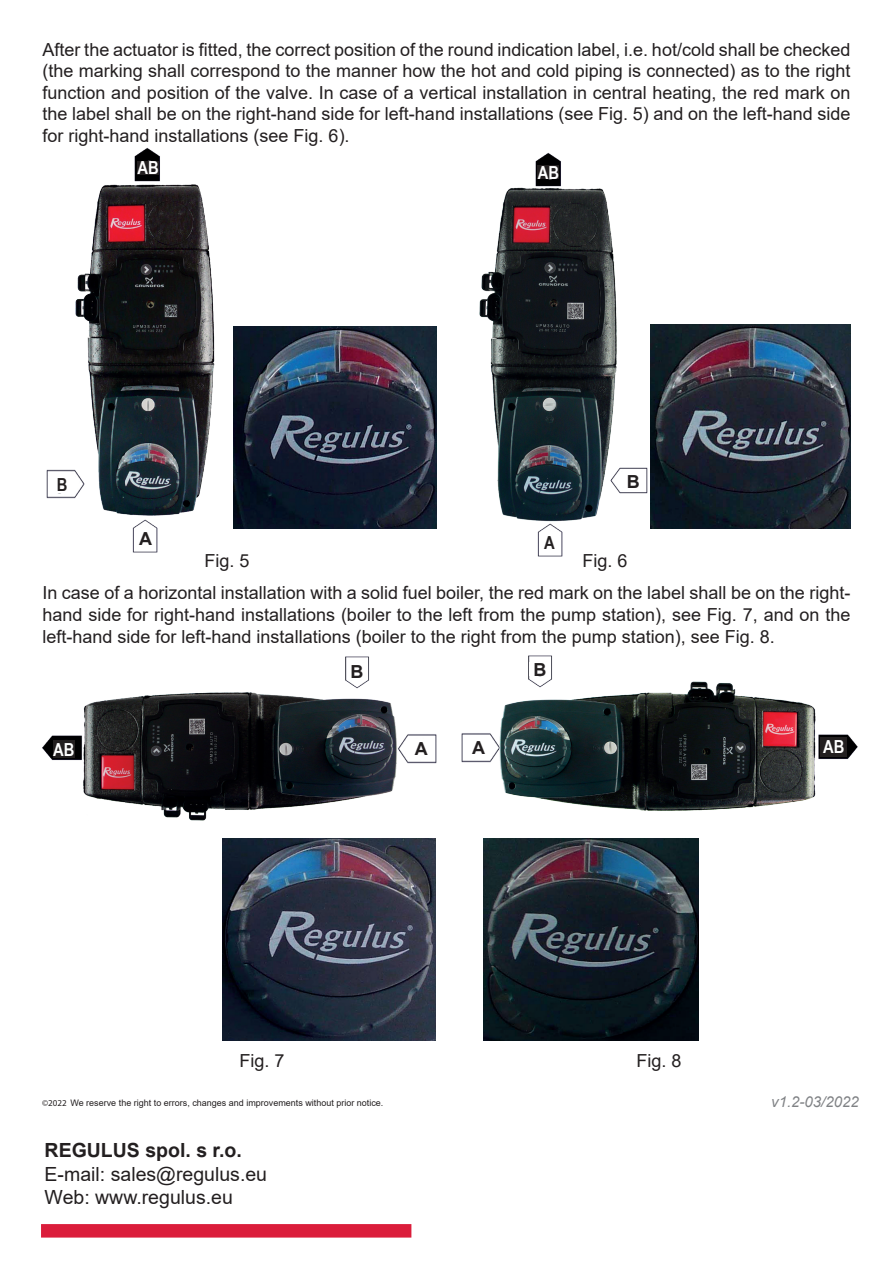
<style>
.page{position:relative;width:893px;height:1263px;background:#fff}
.page>*{position:absolute;margin:0;border:0;box-sizing:border-box;transform-origin:0 0}
.t1{font:19.5px/23.4px "Arial";color:#231f20}
.t2{font:700 19.5px "Arial";color:#231f20}
.t3{font:18px/21.6px "Arial";color:#231f20}
.t4{font:700 18px "Arial Narrow";color:#fff}
.t5{font:700 18px "Arial";color:#231f20}
.t6{font:700 18px "Arial Narrow";color:#231f20}
.t7{font:italic 15px "Arial";color:#808285}
.t8{font:9px "Arial";color:#231f20}
.s1{font-family:"Myriad Pro"}
</style>
<div class="page">
<div style="left:41px;top:1224px;width:370px;height:13px;background:#db1d3b"></div>
<img style="left:483px;top:839px;width:215px;height:201px">
<img style="left:650px;top:325px;width:200px;height:204px">
<img style="left:234px;top:326px;width:202px;height:203px">
<img style="left:223px;top:839px;width:212px;height:201px">
<img style="left:345px;top:656px;width:24px;height:33px">
<img style="left:132px;top:521px;width:26px;height:32px">
<img style="left:134px;top:148px;width:26px;height:34px">
<img style="left:46px;top:469px;width:28px;height:30px">
<img style="left:43px;top:735px;width:39px;height:25px">
<img style="left:400px;top:734px;width:37px;height:30px">
<img style="left:537px;top:523px;width:26px;height:34px">
<img style="left:535px;top:152px;width:26px;height:33px">
<img style="left:621px;top:467px;width:27px;height:27px">
<img style="left:528px;top:655px;width:24px;height:25px">
<img style="left:819px;top:734px;width:39px;height:25px">
<img style="left:461px;top:733px;width:38px;height:30px">
<div style="left:466px;top:736px;width:25px;height:23px;background:#fff"></div>
<div style="left:136px;top:529px;width:19px;height:20px;background:#fff"></div>
<div style="left:138px;top:161px;width:21px;height:13px;background:#231f20"></div>
<div style="left:821px;top:736px;width:26px;height:20px;background:#231f20"></div>
<div style="left:538px;top:165px;width:21px;height:14px;background:#231f20"></div>
<div style="left:412px;top:739px;width:18px;height:19px;background:#fff"></div>
<div style="left:53px;top:740px;width:21px;height:18px;background:#231f20"></div>
<div style="left:624px;top:472px;width:19px;height:19px;background:#fff"></div>
<div style="left:539px;top:534px;width:20px;height:17px;background:#fff"></div>
<div style="left:49px;top:475px;width:26px;height:18px;background:#fff"></div>
<div style="left:347px;top:664px;width:20px;height:15px;background:#fff"></div>
<div style="left:529px;top:662px;width:22px;height:14px;background:#fff"></div>
<img style="left:479px;top:185px;width:142px;height:337px">
<img style="left:74px;top:184px;width:141px;height:337px">
<img style="left:499px;top:680px;width:317px;height:131px">
<img style="left:82px;top:692px;width:318px;height:129px">
<p class="t3" style="left:43px;top:38px;width:809px;text-align:justify">After the actuator is fitted, the correct position of the round indication label, i.e. hot/cold shall be checked (the marking shall correspond to the manner how the hot and cold piping is connected) as to the right function and position of the valve. In case of a vertical installation in central heating, the red mark on the label shall be on the right-hand side for left-hand installations (see Fig. 5) and on the left-hand side for right-hand installations (see Fig. 6).</p>
<p class="t4" style="left:138px;top:155px;width:23px">AB</p>
<p class="t6" style="left:57px;top:471px;width:12px">B</p>
<p class="t5" style="left:139px;top:526px;width:14px">A</p>
<p class="t4" style="left:538px;top:159px;width:23px">AB</p>
<p class="t6" style="left:544px;top:529px;width:12px">A</p>
<p class="t5" style="left:627px;top:469px;width:14px">B</p>
<p class="t3" style="left:43px;top:544px;width:809px;line-height:32.4px;text-indent:540px">Fig. 6<br>In case of a horizontal installation with a solid fuel boiler, the red mark on the label shall be on the right-</p>
<p class="t3" style="left:43px;top:604px;width:809px">hand side for right-hand installations (boiler to the left from the pump station), see Fig. 7, and on the left-hand side for left-hand installations (boiler to the right from the pump station), see Fig. 8.</p>
<p class="t3" style="left:205px;top:550px;width:47px">Fig. 5</p>
<p class="t5" style="left:350px;top:659px;width:14px">B</p>
<p class="t5" style="left:533px;top:657px;width:14px">B</p>
<p class="t4" style="left:53px;top:736px;width:23px">AB</p>
<p class="t5" style="left:415px;top:736px;width:14px">A</p>
<p class="t5" style="left:472px;top:735px;width:14px">A</p>
<p class="t4" style="left:823px;top:733px;width:23px">AB</p>
<p class="t3" style="left:240px;top:1050px;width:47px">Fig. 7</p>
<p class="t3" style="left:637px;top:1050px;width:47px">Fig. 8</p>
<p class="t8" style="left:42px;top:1097px;width:343px"><span class="s1">©2022</span> We reserve the right to errors, changes and improvements without prior notice.</p>
<p class="t2" style="left:45px;top:1137px;width:199px">REGULUS spol. s r.o.</p>
<p class="t1" style="left:45px;top:1162px;width:224px">E-mail: sales@regulus.eu<br>Web: www.regulus.eu</p>
<p class="t7" style="left:771px;top:1092px;width:89px">v1.2-03/2022</p>
</div>
